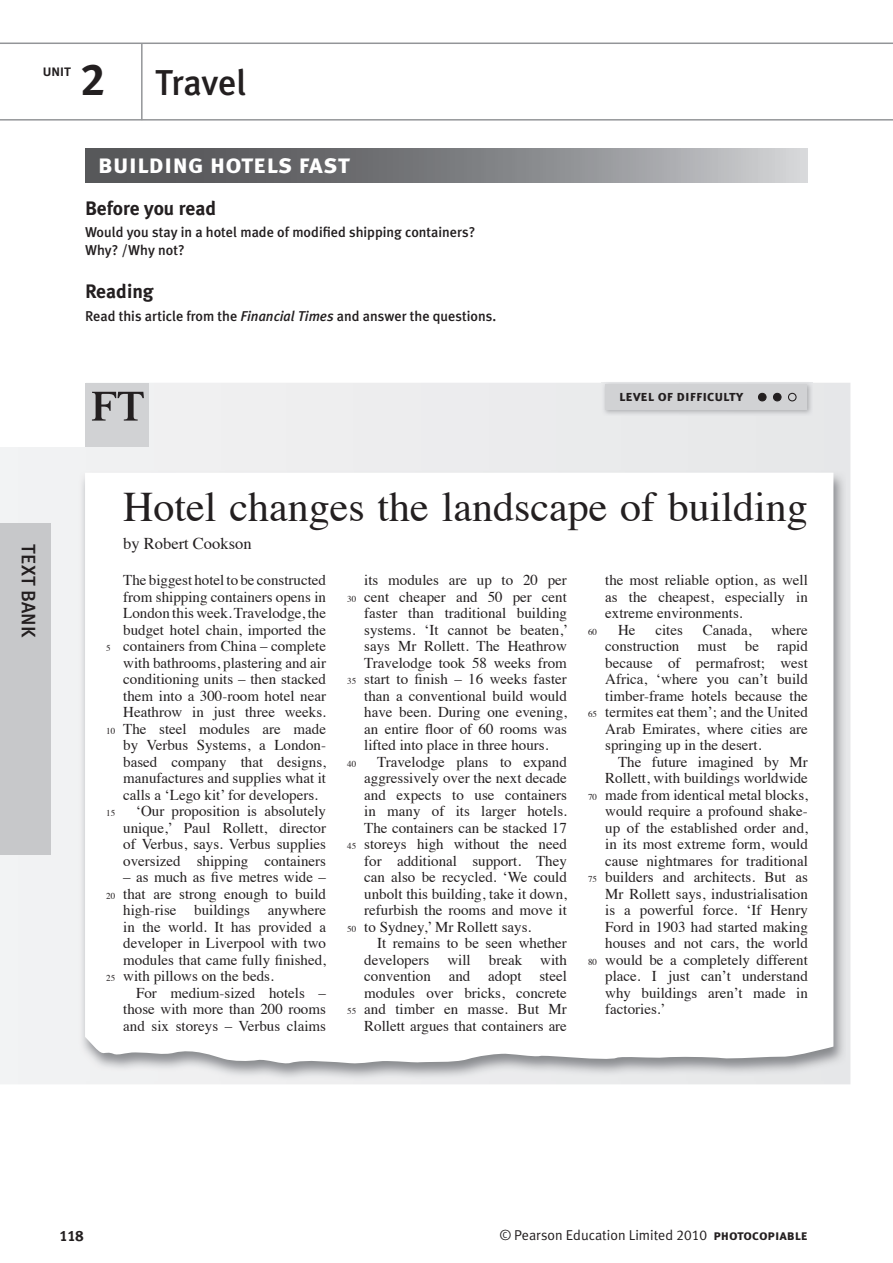
<style>
.page{position:relative;width:893px;height:1263px;background:#fff}
.page>*{position:absolute;margin:0;border:0;box-sizing:border-box;transform-origin:0 0}
.t1{font:42px "Times";color:#231f20}
.t2{font:500 36px "Meta Plus";letter-spacing:-.01em;color:#231f20}
.t3{font:27px "Meta Plus Bold Caps";color:#fff}
.t4{font:700 19.5px "Meta Plus";color:#231f20}
.t5{font:500 19.5px "Meta Plus";color:#231f20}
.t6{font:16.5px "Times";color:#231f20}
.t7{font:16.05px "Meta Plus Medium Caps";color:#231f20}
.t8{font:15px/16.5px "Times";color:#231f20;text-align:justify}
.t9{font:15px "Meta Plus Bold Caps";color:#231f20}
.t10{font:500 14.25px/18px "Meta Plus";color:#231f20}
.t11{font:14.25px "Meta Plus Normal";color:#231f20}
.t12{font:9px "Times";color:#231f20}
.s1{font-family:"Meta Plus Bold Caps";font-weight:400;font-size:44.85px}
.s2{font-style:italic}
.s3{font-size:9px}
.s4{font-family:"Meta Plus Normal Caps"}
.s5{font-family:"Meta Plus Bold Caps"}
</style>
<div class="page">
<div style="left:0;top:383px;width:850px;height:701px;background:#efeff0"></div>
<div style="left:0;top:378px;width:85px;height:68px;background:#fff"></div>
<img style="left:78px;top:470px;width:768px;height:610px">
<svg style="left:84px;top:473px;width:749px;height:592px"></svg>
<div style="left:85px;top:383px;width:64px;height:63px;background:#d1d2d4"></div>
<svg style="left:92px;top:392px;width:52px;height:29px"></svg>
<img style="left:601px;top:382px;width:212px;height:34px">
<div style="left:605px;top:384px;width:202px;height:25px;background:#d1d2d4"></div>
<div style="left:758px;top:393px;width:8px;height:8px;background:#231f20;border-radius:50%"></div>
<div style="left:758px;top:393px;width:9px;height:8px;border:1px solid #231f20;border-radius:50%"></div>
<div style="left:773px;top:393px;width:8px;height:8px;background:#231f20;border-radius:50%"></div>
<div style="left:773px;top:393px;width:9px;height:8px;border:1px solid #231f20;border-radius:50%"></div>
<div style="left:788px;top:393px;width:9px;height:8px;border:1px solid #231f20;border-radius:50%"></div>
<svg style="left:85px;top:149px;width:723px;height:34px;background:#838486"></svg>
<hr style="left:0;top:119px;width:893px;height:2px;background:#939598">
<hr style="left:0;top:43px;width:893px;height:1px;background:#939598">
<hr style="left:141px;top:44px;width:2px;height:76px;background:#939598">
<div style="left:0;top:523px;width:51px;height:332px;background:#c7c8ca"></div>
<p class="t7" style="left:43px;top:62px;width:30px">unit</p>
<h2 class="t2" style="left:81px;top:62px;width:167px"><span class="s1">2</span> Travel</h2>
<h3 class="t3" style="left:98px;top:148px;width:254px">building hotels fast</h3>
<h3 class="t4" style="left:85px;top:197px;width:133px">Before you read</h3>
<p class="t10" style="left:85px;top:223px;width:392px">Would you stay in a hotel made of modified shipping containers?<br>Why? /Why not?</p>
<h3 class="t4" style="left:85px;top:280px;width:70px">Reading</h3>
<p class="t10" style="left:85px;top:306px;width:413px">Read this article from the <span class="s2">Financial Times</span> and answer the questions.</p>
<p class="t9" style="left:619px;top:387px;width:126px">level of difficulty</p>
<h3 class="t5" style="left:40px;top:544px;width:95px;rotate:90deg">TEXT BANK</h3>
<h1 class="t1" style="left:123px;top:467px;width:686px">Hotel changes the landscape of building</h1>
<p class="t6" style="left:123px;top:528px;width:130px">by Robert Cookson</p>
<p class="t8" style="left:123px;top:571px;width:204px">The biggest hotel to be constructed</p>
<p class="t8" style="left:123px;top:587px;width:204px">from shipping containers opens in</p>
<p class="t8" style="left:123px;top:604px;width:204px">London this week. Travelodge, the</p>
<p class="t8" style="left:123px;top:620px;width:204px">budget hotel chain, imported the</p>
<p class="t8" style="left:106px;top:637px;width:221px"><span class="s3">5</span> containers from China – complete</p>
<p class="t8" style="left:123px;top:653px;width:204px">with bathrooms, plastering and air</p>
<p class="t8" style="left:123px;top:670px;width:204px">conditioning units – then stacked</p>
<p class="t8" style="left:123px;top:686px;width:204px">them into a 300-room hotel near</p>
<p class="t8" style="left:123px;top:703px;width:204px">Heathrow in just three weeks.</p>
<p class="t8" style="left:106px;top:719px;width:221px"><span class="s3">10</span> The steel modules are made</p>
<p class="t8" style="left:123px;top:736px;width:204px">by Verbus Systems, a London-</p>
<p class="t8" style="left:123px;top:752px;width:204px">based company that designs,</p>
<p class="t8" style="left:123px;top:769px;width:204px">manufactures and supplies what it</p>
<p class="t8" style="left:123px;top:785px;width:196px">calls a ‘Lego kit’ for developers.</p>
<p class="t12" style="left:106px;top:805px;width:10px">15</p>
<p class="t8" style="left:123px;top:802px;width:204px;text-indent:13px">‘Our proposition is absolutely unique,’ Paul Rollett, director of Verbus, says. Verbus supplies oversized shipping containers</p>
<p class="t8" style="left:123px;top:868px;width:204px">– as much as five metres wide –</p>
<p class="t8" style="left:106px;top:884px;width:221px"><span class="s3">20</span> that are strong enough to build</p>
<p class="t8" style="left:123px;top:901px;width:204px">high-rise buildings anywhere</p>
<p class="t8" style="left:123px;top:917px;width:204px">in the world. It has provided a</p>
<p class="t8" style="left:123px;top:934px;width:204px">developer in Liverpool with two</p>
<p class="t8" style="left:123px;top:950px;width:204px">modules that came fully finished,</p>
<p class="t8" style="left:106px;top:967px;width:169px"><span class="s3">25</span> with pillows on the beds.</p>
<p class="t8" style="left:136px;top:983px;width:191px">For medium-sized hotels –</p>
<p class="t8" style="left:123px;top:1000px;width:204px">those with more than 200 rooms</p>
<p class="t8" style="left:123px;top:1016px;width:204px">and six storeys – Verbus claims</p>
<p class="t8" style="left:364px;top:571px;width:204px">its modules are up to 20 per</p>
<p class="t8" style="left:347px;top:587px;width:221px"><span class="s3">30</span> cent cheaper and 50 per cent</p>
<p class="t8" style="left:364px;top:604px;width:204px">faster than traditional building</p>
<p class="t8" style="left:364px;top:620px;width:205px">systems. ‘It cannot be beaten,’</p>
<p class="t8" style="left:364px;top:637px;width:204px">says Mr Rollett. The Heathrow</p>
<p class="t8" style="left:364px;top:653px;width:204px">Travelodge took 58 weeks from</p>
<p class="t8" style="left:347px;top:670px;width:221px"><span class="s3">35</span> start to finish – 16 weeks faster</p>
<p class="t8" style="left:364px;top:686px;width:204px">than a conventional build would</p>
<p class="t8" style="left:364px;top:703px;width:204px">have been. During one evening,</p>
<p class="t8" style="left:364px;top:719px;width:204px">an entire floor of 60 rooms was</p>
<p class="t8" style="left:364px;top:736px;width:186px">lifted into place in three hours.</p>
<p class="t12" style="left:347px;top:755px;width:10px">40</p>
<p class="t8" style="left:377px;top:752px;width:191px">Travelodge plans to expand</p>
<p class="t8" style="left:364px;top:769px;width:204px">aggressively over the next decade</p>
<p class="t8" style="left:364px;top:785px;width:204px">and expects to use containers</p>
<p class="t8" style="left:364px;top:802px;width:204px">in many of its larger hotels.</p>
<p class="t8" style="left:364px;top:818px;width:204px">The containers can be stacked 17</p>
<p class="t8" style="left:347px;top:835px;width:221px"><span class="s3">45</span> storeys high without the need</p>
<p class="t8" style="left:364px;top:851px;width:204px">for additional support. They</p>
<p class="t8" style="left:364px;top:868px;width:204px">can also be recycled. ‘We could</p>
<p class="t8" style="left:364px;top:884px;width:204px">unbolt this building, take it down,</p>
<p class="t8" style="left:364px;top:901px;width:204px">refurbish the rooms and move it</p>
<p class="t8" style="left:347px;top:917px;width:186px"><span class="s3">50</span> to Sydney,’ Mr Rollett says.</p>
<p class="t8" style="left:377px;top:934px;width:191px">It remains to be seen whether</p>
<p class="t8" style="left:364px;top:950px;width:204px">developers will break with</p>
<p class="t8" style="left:364px;top:967px;width:204px">convention and adopt steel</p>
<p class="t8" style="left:364px;top:983px;width:204px">modules over bricks, concrete</p>
<p class="t8" style="left:347px;top:1000px;width:221px"><span class="s3">55</span> and timber en masse. But Mr</p>
<p class="t8" style="left:364px;top:1016px;width:204px">Rollett argues that containers are</p>
<p class="t8" style="left:605px;top:571px;width:204px">the most reliable option, as well as the cheapest, especially in extreme environments.</p>
<p class="t12" style="left:588px;top:623px;width:10px">60</p>
<p class="t8" style="left:618px;top:620px;width:19px">He</p>
<p class="t8" style="left:655px;top:620px;width:29px">cites</p>
<p class="t8" style="left:703px;top:620px;width:50px">Canada,</p>
<p class="t8" style="left:771px;top:620px;width:38px">where</p>
<p class="t8" style="left:605px;top:637px;width:204px">construction must be rapid</p>
<p class="t8" style="left:605px;top:653px;width:204px">because of permafrost; west</p>
<p class="t8" style="left:605px;top:670px;width:204px">Africa, ‘where you can’t build</p>
<p class="t8" style="left:605px;top:686px;width:204px">timber-frame hotels because the</p>
<p class="t8" style="left:588px;top:703px;width:221px"><span class="s3">65</span> termites eat them’; and the United</p>
<p class="t8" style="left:605px;top:719px;width:204px">Arab Emirates, where cities are</p>
<p class="t8" style="left:605px;top:736px;width:158px">springing up in the desert.</p>
<p class="t8" style="left:618px;top:752px;width:191px">The future imagined by Mr</p>
<p class="t8" style="left:605px;top:769px;width:204px">Rollett, with buildings worldwide</p>
<p class="t8" style="left:588px;top:785px;width:221px"><span class="s3">70</span> made from identical metal blocks,</p>
<p class="t8" style="left:605px;top:802px;width:204px">would require a profound shake-</p>
<p class="t8" style="left:605px;top:818px;width:204px">up of the established order and,</p>
<p class="t8" style="left:605px;top:835px;width:204px">in its most extreme form, would</p>
<p class="t8" style="left:605px;top:851px;width:204px">cause nightmares for traditional</p>
<p class="t8" style="left:588px;top:868px;width:221px"><span class="s3">75</span> builders and architects. But as</p>
<p class="t8" style="left:605px;top:884px;width:204px">Mr Rollett says, industrialisation</p>
<p class="t8" style="left:605px;top:901px;width:204px">is a powerful force. ‘If Henry</p>
<p class="t8" style="left:605px;top:917px;width:204px">Ford in 1903 had started making</p>
<p class="t8" style="left:605px;top:934px;width:204px">houses and not cars, the world</p>
<p class="t8" style="left:588px;top:950px;width:221px"><span class="s3">80</span> would be a completely different</p>
<p class="t8" style="left:605px;top:967px;width:204px">place. I just can’t understand</p>
<p class="t8" style="left:605px;top:983px;width:204px">why buildings aren’t made in</p>
<p class="t8" style="left:605px;top:1000px;width:62px">factories.’</p>
<p class="t9" style="left:60px;top:1227px;width:26px">118</p>
<p class="t11" style="left:500px;top:1227px;width:310px">© Pearson Education Limited <span class="s4">2010</span> <span class="s5">photocopiable</span></p>
</div>
